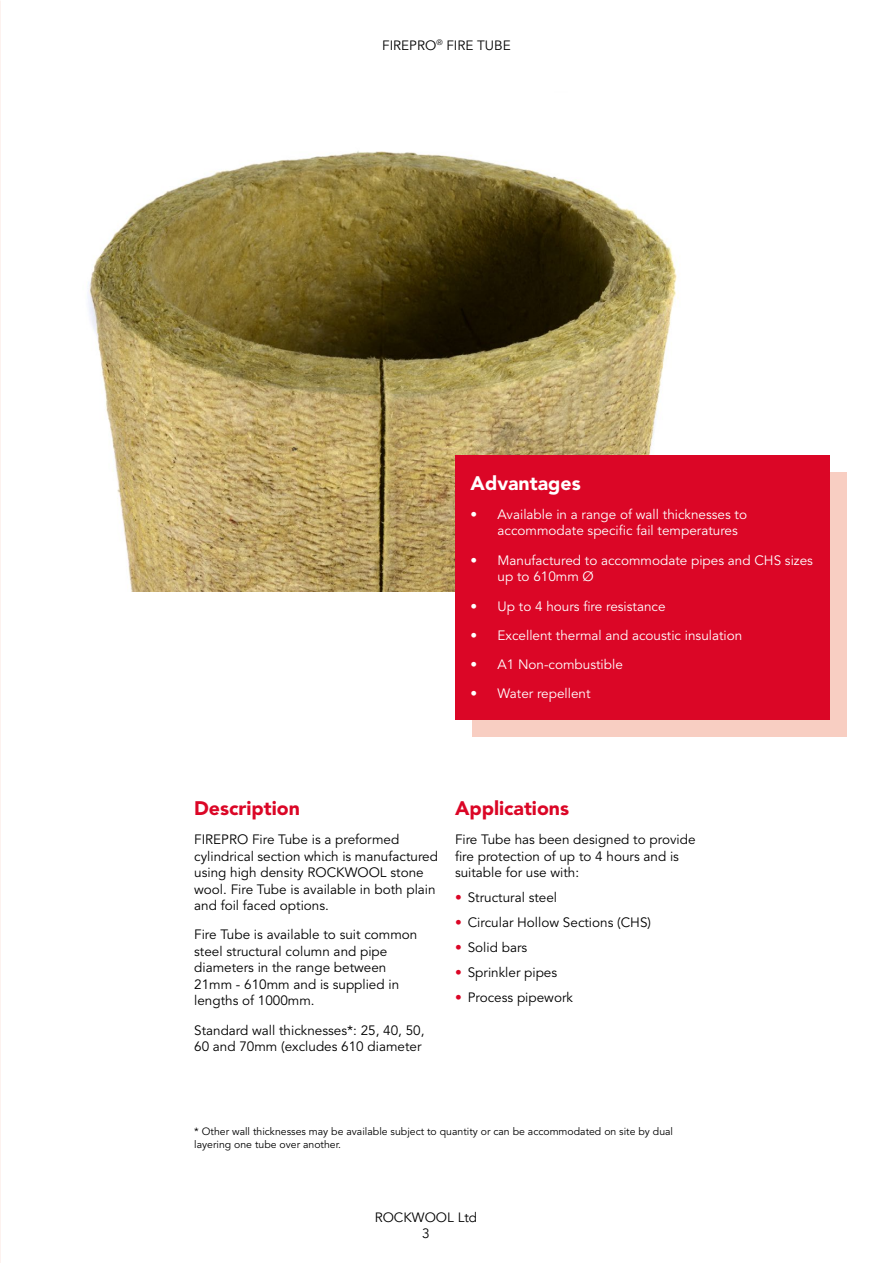
<style>
.page{position:relative;width:893px;height:1263px;background:#fff}
.page>*{position:absolute;margin:0;border:0;box-sizing:border-box;transform-origin:0 0}
.t1{font:900 19.5px "Avenir LT Std";color:#db0626}
.t2{font:900 19.5px "Avenir LT Std";color:#fff}
.t3{font:13.5px/16.5px "Avenir LT Std";color:#000}
.t4{font:13.5px/16.5px "Avenir LT Std";color:#fff}
.t5{font:13.5px/16.2px "Avenir";color:#000;text-align:center}
.t6{font:10.5px/13.5px "Avenir LT Std";color:#000}
.s1{font-weight:900;color:#db0626}
</style>
<div class="page">
<img style="left:87px;top:151px;width:591px;height:440px">
<img style="left:0;top:0;width:1px;height:1263px">
<div style="left:472px;top:472px;width:374px;height:265px;background:#f8cec2"></div>
<div style="left:455px;top:455px;width:374px;height:265px;background:#db0626"></div>
<p class="t5" style="left:382px;top:37px;width:130px">FIREPRO<sup>®</sup> FIRE TUBE</p>
<h1 class="t2" style="left:471px;top:471px;width:112px">Advantages</h1>
<p class="t4" style="left:498px;top:506px;width:251px;text-indent:-27px">• Available in a range of wall thicknesses to accommodate specific fail temperatures</p>
<p class="t4" style="left:498px;top:552px;width:317px;text-indent:-27px">• Manufactured to accommodate pipes and CHS sizes up to 610mm Ø</p>
<p class="t4" style="left:471px;top:598px;width:197px">• Up to 4 hours fire resistance</p>
<p class="t4" style="left:471px;top:627px;width:273px">• Excellent thermal and acoustic insulation</p>
<p class="t4" style="left:471px;top:656px;width:154px">• A1 Non-combustible</p>
<p class="t4" style="left:471px;top:686px;width:121px">• Water repellent</p>
<h1 class="t1" style="left:194px;top:796px;width:107px">Description</h1>
<p class="t3" style="left:194px;top:832px;width:245px">FIREPRO Fire Tube is a preformed cylindrical section which is manufactured using high density ROCKWOOL stone wool. Fire Tube is available in both plain and foil faced options.</p>
<p class="t3" style="left:194px;top:927px;width:225px">Fire Tube is available to suit common steel structural column and pipe diameters in the range between<br>21mm - 610mm and is supplied in lengths of 1000mm.</p>
<p class="t3" style="left:194px;top:1022px;width:232px">Standard wall thicknesses*: 25, 40, 50,<br>60 and 70mm (excludes 610 diameter</p>
<h1 class="t1" style="left:455px;top:796px;width:116px">Applications</h1>
<p class="t3" style="left:455px;top:832px;width:242px">Fire Tube has been designed to provide fire protection of up to 4 hours and is suitable for use with:</p>
<p class="t3" style="left:455px;top:890px;width:104px"><span class="s1">•</span> Structural steel</p>
<p class="t3" style="left:455px;top:915px;width:198px"><span class="s1">•</span> Circular Hollow Sections (CHS)</p>
<p class="t3" style="left:455px;top:940px;width:74px"><span class="s1">•</span> Solid bars</p>
<p class="t3" style="left:455px;top:965px;width:104px"><span class="s1">•</span> Sprinkler pipes</p>
<p class="t3" style="left:455px;top:990px;width:120px"><span class="s1">•</span> Process pipework</p>
<p class="t6" style="left:194px;top:1125px;width:480px">* Other wall thicknesses may be available subject to quantity or can be accommodated on site by dual layering one tube over another.</p>
<p class="t5" style="left:375px;top:1209px;width:104px">ROCKWOOL Ltd<br>3</p>
</div>
